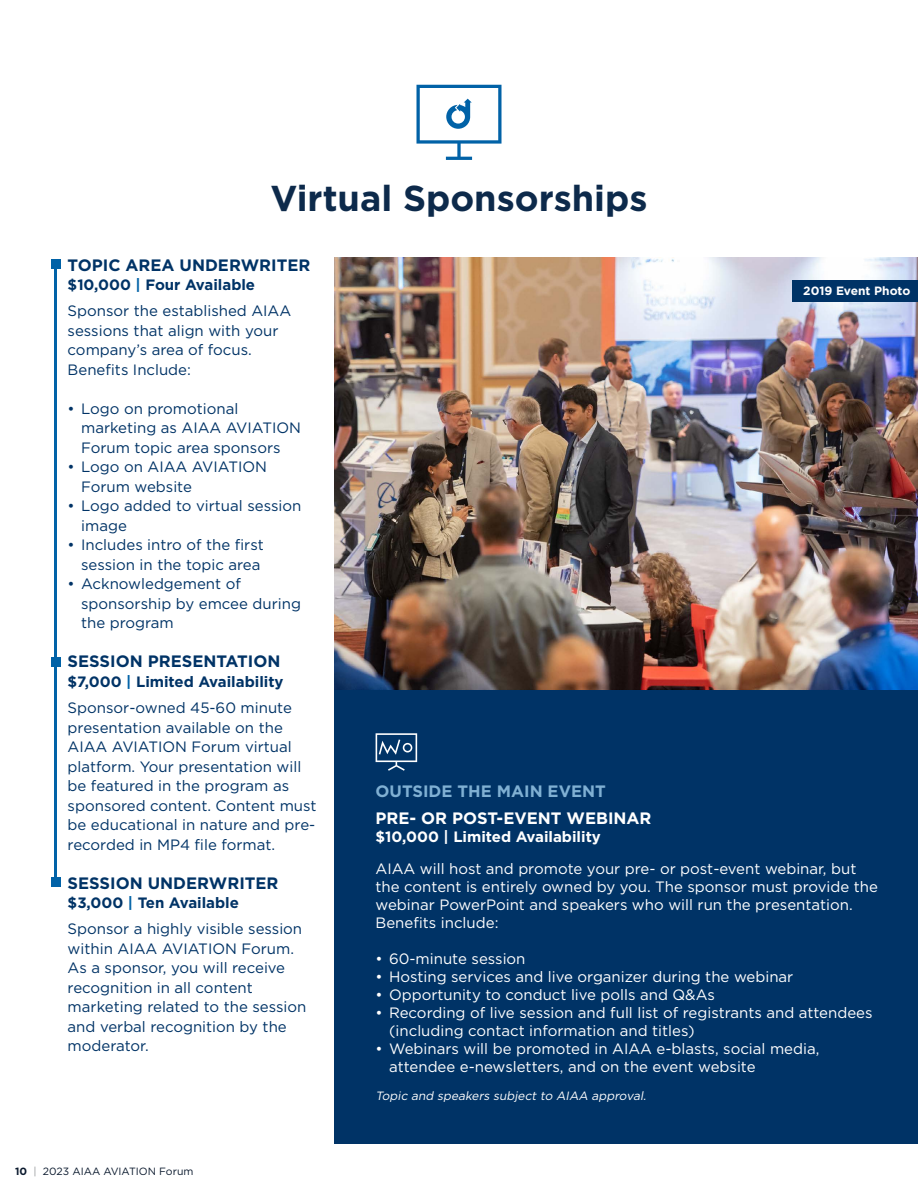
<style>
.page{position:relative;width:918px;height:1188px;background:#fff}
.page>*{position:absolute;margin:0;border:0;box-sizing:border-box;transform-origin:0 0}
.t1{font:700 36px "Gotham";color:#0d2a4b}
.t2{font:700 16.5px "Gotham";color:#036}
.t3{font:700 16.5px "Gotham";color:#fff}
.t4{font:700 16.5px "Gotham";color:#80b0d3}
.t5{font:15px/19.5px "Gotham";color:#036}
.t6{font:15px/18px "Gotham";color:#fff}
.t7{font:700 15px/26.2px "Gotham";color:#036}
.t8{font:700 15px "Gotham";color:#fff}
.t9{font:italic 12px "Gotham";color:#fff}
.t10{font:700 12px "Gotham";color:#fff}
.t11{font:10.5px "Gotham";color:#0b1a2e}
.s1{font-weight:700}
.s2{font-weight:700;color:#0162a7}
.s3{color:#0162a7}
.s4{font-weight:400}
.s5{color:#939598}
</style>
<div class="page">
<img style="left:335px;top:257px;width:583px;height:433px">
<div style="left:335px;top:690px;width:583px;height:454px;background:#036"></div>
<svg style="left:376px;top:733px;width:41px;height:38px"></svg>
<svg style="left:416px;top:85px;width:86px;height:75px"></svg>
<hr style="left:55px;top:260px;width:2px;height:621px;background:#0162a7">
<div style="left:51px;top:259px;width:10px;height:10px;background:#0162a7"></div>
<div style="left:51px;top:657px;width:10px;height:10px;background:#0162a7"></div>
<div style="left:51px;top:878px;width:10px;height:9px;background:#0162a7"></div>
<div style="left:793px;top:280px;width:125px;height:21px;background:#036"></div>
<h1 class="t1" style="left:271px;top:174px;width:378px">Virtual Sponsorships</h1>
<p class="t2" style="left:68px;top:254px;width:244px">TOPIC AREA UNDERWRITER</p>
<p class="t5" style="left:68px;top:271px;width:225px;line-height:26.2px"><span class="s1">$10,000</span> <span class="s2">|</span> <span class="s1">Four Available<br></span>Sponsor the established AIAA</p>
<p class="t5" style="left:68px;top:320px;width:212px">sessions that align with your company’s area of focus.<br>Benefits Include:</p>
<p class="t5" style="left:81px;top:398px;width:221px;text-indent:-14px">• Logo on promotional marketing as AIAA AVIATION<br>Forum topic area sponsors</p>
<p class="t5" style="left:81px;top:457px;width:187px;text-indent:-14px">• Logo on AIAA AVIATION<br>Forum website</p>
<p class="t5" style="left:81px;top:496px;width:222px;text-indent:-14px">• Logo added to virtual session image</p>
<p class="t5" style="left:68px;top:535px;width:198px;text-align:right">• Includes intro of the first session in the topic area</p>
<p class="t5" style="left:81px;top:574px;width:221px;text-indent:-14px">• Acknowledgement of sponsorship by emcee during the program</p>
<p class="t2" style="left:68px;top:651px;width:214px">SESSION PRESENTATION</p>
<p class="t7" style="left:68px;top:668px;width:226px">$7,000 <span class="s3">|</span> Limited Availability<br><span class="s4">Sponsor-owned 45-60 minute</span></p>
<p class="t5" style="left:68px;top:717px;width:250px">presentation available on the<br>AIAA AVIATION Forum virtual platform. Your presentation will be featured in the program as sponsored content. Content must be educational in nature and pre&shy;recorded in MP4 file format.</p>
<p class="t2" style="left:68px;top:872px;width:212px">SESSION UNDERWRITER</p>
<p class="t5" style="left:68px;top:889px;width:236px;line-height:26.2px"><span class="s1">$3,000</span> <span class="s2">|</span> <span class="s1">Ten Available<br></span>Sponsor a highly visible session</p>
<p class="t5" style="left:68px;top:938px;width:240px">within AIAA AVIATION Forum.<br>As a sponsor, you will receive recognition in all content marketing related to the session and verbal recognition by the moderator.</p>
<p class="t11" style="left:15px;top:1164px;width:180px"><span class="s1">10</span> <span class="s5">|</span> 2023 AIAA AVIATION Forum</p>
<p class="t10" style="left:803px;top:283px;width:109px">2019 Event Photo</p>
<p class="t4" style="left:376px;top:781px;width:232px">OUTSIDE THE MAIN EVENT</p>
<p class="t3" style="left:376px;top:807px;width:277px">PRE- OR POST-EVENT WEBINAR</p>
<p class="t8" style="left:376px;top:827px;width:227px">$10,000 | Limited Availability</p>
<p class="t6" style="left:376px;top:859px;width:504px">AIAA will host and promote your pre- or post-event webinar, but the content is entirely owned by you. The sponsor must provide the webinar PowerPoint and speakers who will run the presentation.<br>Benefits include:</p>
<p class="t6" style="left:376px;top:949px;width:151px">• 60-minute session</p>
<p class="t6" style="left:376px;top:967px;width:419px">• Hosting services and live organizer during the webinar</p>
<p class="t6" style="left:376px;top:985px;width:341px">• Opportunity to conduct live polls and Q&amp;As</p>
<p class="t6" style="left:389px;top:1003px;width:485px;text-indent:-14px">• Recording of live session and full list of registrants and attendees (including contact information and titles)</p>
<p class="t6" style="left:389px;top:1039px;width:432px;text-indent:-14px">• Webinars will be promoted in AIAA e-blasts, social media, attendee e-newsletters, and on the event website</p>
<p class="t9" style="left:376px;top:1088px;width:275px">Topic and speakers subject to AIAA approval.</p>
</div>
